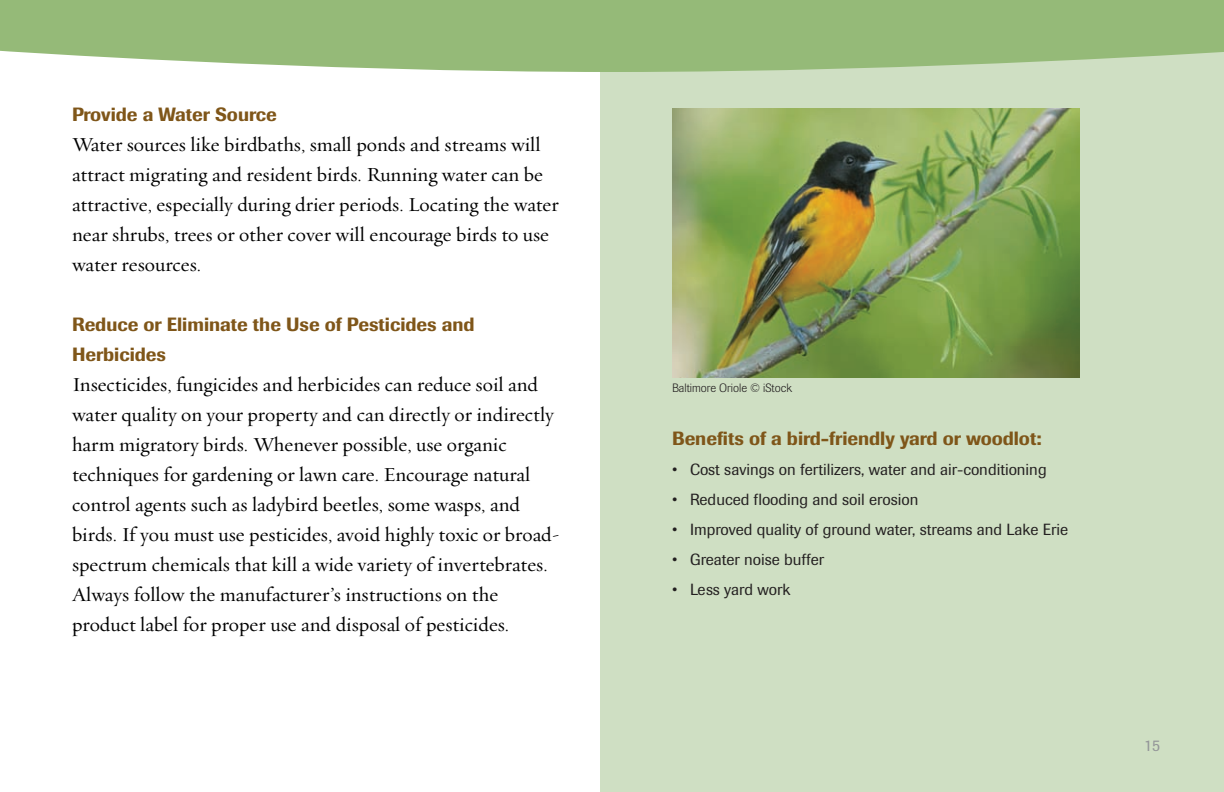
<style>
.page{position:relative;width:1224px;height:792px;background:#fff}
.page>*{position:absolute;margin:0;border:0;box-sizing:border-box;transform-origin:0 0}
.t1{font:20px/30px "Oakleaf";color:#000}
.t2{font:500 19px/30px "Imago";color:#7f5619}
.t3{font:16px "Imago";color:#231f20}
.t4{font:16px "Imago";color:#939598}
.t5{font:300 12px "Imago";color:#231f20}
</style>
<div class="page">
<div style="left:600px;top:0;width:624px;height:792px;background:#cfdfc3"></div>
<svg style="left:0;top:0;width:1224px;height:72px;background:#9dbf82"></svg>
<img style="left:672px;top:108px;width:408px;height:270px">
<p class="t2" style="left:72px;top:102px;width:206px">Provide a Water Source</p>
<p class="t1" style="left:72px;top:130px;width:488px">Water sources like birdbaths, small ponds and streams will attract migrating and resident birds. Running water can be attractive, especially during drier periods. Locating the water near shrubs, trees or other cover will encourage birds to use water resources.</p>
<p class="t2" style="left:72px;top:312px;width:404px">Reduce or Eliminate the Use of Pesticides and<br>Herbicides</p>
<p class="t1" style="left:72px;top:370px;width:489px">Insecticides, fungicides and herbicides can reduce soil and water quality on your property and can directly or indirectly harm migratory birds. Whenever possible, use organic techniques for gardening or lawn care. Encourage natural control agents such as ladybird beetles, some wasps, and birds. If you must use pesticides, avoid highly toxic or broad&shy;spectrum chemicals that kill a wide variety of invertebrates.<br>Always follow the manufacturer’s instructions on the product label for proper use and disposal of pesticides.</p>
<p class="t5" style="left:672px;top:384px;width:121px">Baltimore Oriole © iStock</p>
<p class="t2" style="left:672px;top:426px;width:371px">Benefits of a bird-friendly yard or woodlot:</p>
<p class="t3" style="left:672px;top:464px;width:376px">• Cost savings on fertilizers, water and air-conditioning</p>
<p class="t3" style="left:672px;top:494px;width:248px">• Reduced flooding and soil erosion</p>
<p class="t3" style="left:672px;top:524px;width:398px">• Improved quality of ground water, streams and Lake Erie</p>
<p class="t3" style="left:672px;top:554px;width:154px">• Greater noise buffer</p>
<p class="t3" style="left:672px;top:584px;width:120px">• Less yard work</p>
<p class="t4" style="left:1144px;top:739px;width:17px">15</p>
</div>
